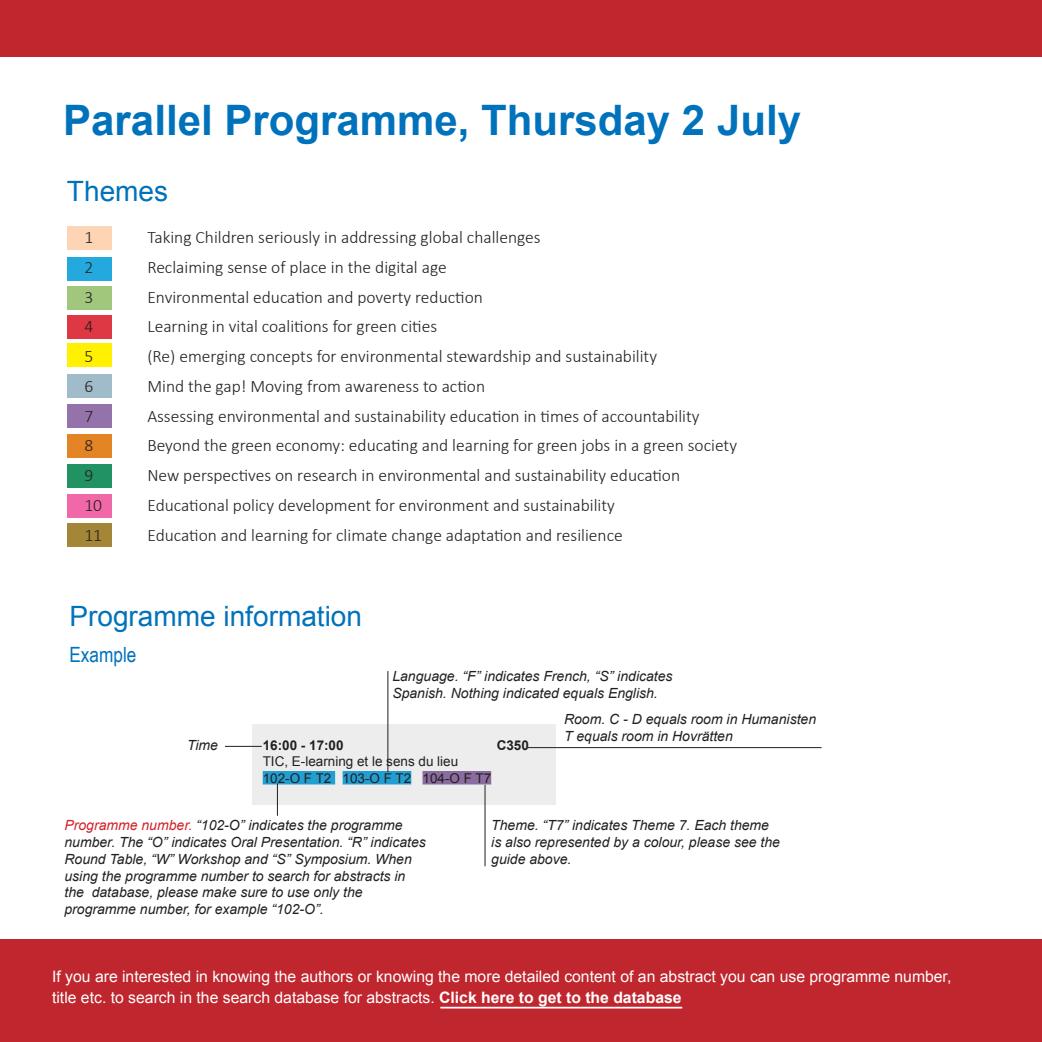
<style>
.page{position:relative;width:1042px;height:1042px;background:#fff}
.page>*{position:absolute;margin:0;border:0;box-sizing:border-box;transform-origin:0 0}
.t1{font:700 42px "Arial";color:#0072bc}
.t2{font:28px "Arial";color:#0072bc}
.t3{font:21px "Arial Narrow";color:#0072bc}
.t4{font:300 17.5px "Calibri";color:#231f20}
.t5{font:15.75px "Arial";color:#fff}
.t6{font:italic 14px/16.8px "Arial";color:#231f20}
.t7{font:13.47px "Arial";color:#231f20}
.t8{font:700 13.47px "Arial";color:#231f20}
.s1{color:#d1232a}
.s2{font-weight:700}
</style>
<div class="page">
<div style="left:0;top:0;width:1042px;height:57px;background:#c0262d"></div>
<div style="left:67px;top:523px;width:45px;height:24px;background:#a38637"></div>
<div style="left:67px;top:494px;width:45px;height:23px;background:#f168a8"></div>
<div style="left:67px;top:464px;width:45px;height:24px;background:#219261"></div>
<div style="left:67px;top:434px;width:45px;height:24px;background:#e38425"></div>
<div style="left:67px;top:404px;width:45px;height:24px;background:#9373aa"></div>
<div style="left:67px;top:374px;width:45px;height:24px;background:#a0bcca"></div>
<div style="left:67px;top:343px;width:45px;height:24px;background:#fff101"></div>
<div style="left:67px;top:315px;width:45px;height:24px;background:#dd3844"></div>
<div style="left:67px;top:286px;width:45px;height:24px;background:#a0c77c"></div>
<div style="left:67px;top:257px;width:45px;height:24px;background:#24a9df"></div>
<div style="left:67px;top:226px;width:45px;height:24px;background:#fdd4b4"></div>
<svg style="left:252px;top:724px;width:304px;height:80px;background:#d8e1e7"></svg>
<hr style="left:527px;top:747px;width:294px;height:1px;background:#231f20">
<hr style="left:484px;top:785px;width:1px;height:81px;background:#231f20">
<hr style="left:225px;top:746px;width:37px;height:1px;background:#231f20">
<hr style="left:277px;top:783px;width:1px;height:33px;background:#231f20">
<hr style="left:387px;top:671px;width:1px;height:101px;background:#231f20">
<div style="left:0;top:939px;width:1042px;height:103px;background:#c0262d"></div>
<hr style="left:440px;top:1007px;width:242px;height:1px;background:#fff">
<p class="t1" style="left:63px;top:92px;width:739px">Parallel Programme, Thursday 2 July</p>
<p class="t2" style="left:67px;top:172px;width:103px">Themes</p>
<p class="t4" style="left:84px;top:226px;width:10px">1</p>
<p class="t4" style="left:147px;top:226px;width:395px">Taking Children seriously in addressing global challenges</p>
<p class="t4" style="left:84px;top:256px;width:10px">2</p>
<p class="t4" style="left:147px;top:256px;width:301px">Reclaiming sense of place in the digital age</p>
<p class="t4" style="left:84px;top:286px;width:10px">3</p>
<p class="t4" style="left:147px;top:286px;width:337px">Environmental education and poverty reduction</p>
<p class="t4" style="left:84px;top:316px;width:10px">4</p>
<p class="t4" style="left:147px;top:316px;width:291px">Learning in vital coalitions for green cities</p>
<p class="t4" style="left:84px;top:345px;width:10px">5</p>
<p class="t4" style="left:147px;top:345px;width:511px">(Re) emerging concepts for environmental stewardship and sustainability</p>
<p class="t4" style="left:84px;top:375px;width:10px">6</p>
<p class="t4" style="left:147px;top:375px;width:339px">Mind the gap! Moving from awareness to action</p>
<p class="t4" style="left:84px;top:405px;width:10px">7</p>
<p class="t4" style="left:147px;top:405px;width:554px">Assessing environmental and sustainability education in times of accountability</p>
<p class="t4" style="left:84px;top:435px;width:10px">8</p>
<p class="t4" style="left:147px;top:435px;width:591px">Beyond the green economy: educating and learning for green jobs in a green society</p>
<p class="t4" style="left:84px;top:464px;width:10px">9</p>
<p class="t4" style="left:147px;top:464px;width:534px">New perspectives on research in environmental and sustainability education</p>
<p class="t4" style="left:84px;top:494px;width:19px">10</p>
<p class="t4" style="left:147px;top:494px;width:469px">Educational policy development for environment and sustainability</p>
<p class="t4" style="left:84px;top:524px;width:19px">11</p>
<p class="t4" style="left:147px;top:524px;width:477px">Education and learning for climate change adaptation and resilience</p>
<p class="t2" style="left:69px;top:597px;width:294px">Programme information</p>
<p class="t3" style="left:69px;top:639px;width:68px">Example</p>
<p class="t6" style="left:187px;top:736px;width:32px">Time</p>
<p class="t6" style="left:392px;top:668px;width:282px">Language. “F” indicates French, “S” indicates<br>Spanish. Nothing indicated equals English.</p>
<p class="t8" style="left:263px;top:736px;width:82px">16:00 - 17:00</p>
<p class="t8" style="left:497px;top:736px;width:34px">C350</p>
<p class="t7" style="left:263px;top:753px;width:197px">TIC, E-learning et le sens du lieu</p>
<p class="t7" style="left:263px;top:769px;width:230px">102-O F T2 103-O F T2 104-O F T7</p>
<p class="t6" style="left:564px;top:711px;width:254px">Room. C - D equals room in Humanisten</p>
<p class="t6" style="left:564px;top:728px;width:170px">T equals room in Hovrätten</p>
<p class="t6" style="left:64px;top:817px;width:363px"><span class="s1">Programme number.</span> “102-O” indicates the programme number. The “O” indicates Oral Presentation. “R” indicates Round Table, “W” Workshop and “S” Symposium. When using the programme number to search for abstracts in the database, please make sure to use only the</p>
<p class="t6" style="left:64px;top:901px;width:261px">programme number, for example “102-O”.</p>
<p class="t6" style="left:491px;top:817px;width:290px">Theme. “T7” indicates Theme 7. Each theme is also represented by a colour, please see the guide above.</p>
<p class="t5" style="left:52px;top:966px;width:901px">If you are interested in knowing the authors or knowing the more detailed content of an abstract you can use programme number,</p>
<p class="t5" style="left:52px;top:987px;width:631px">title etc. to search in the search database for abstracts. <span class="s2">Click here to get to the database</span></p>
</div>
